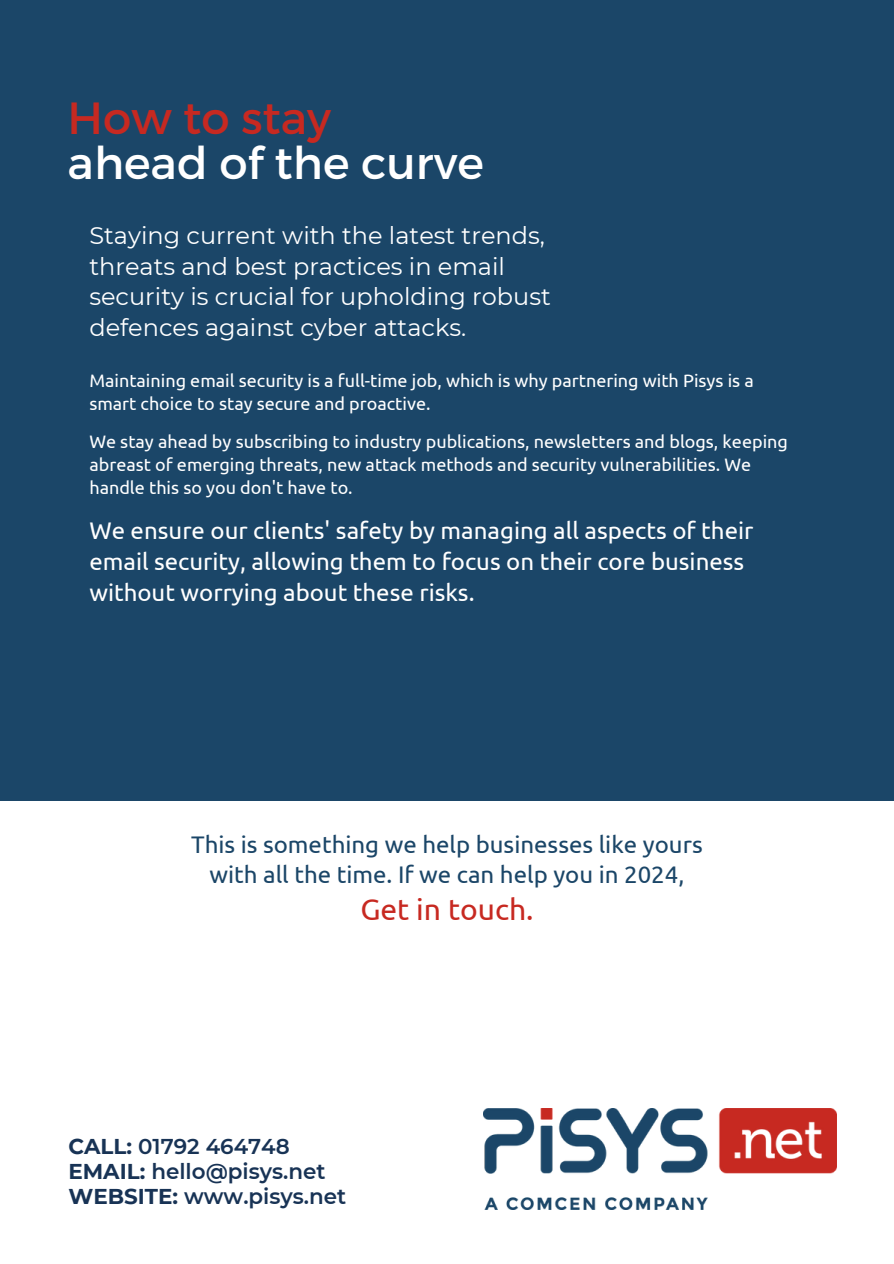
<style>
.page{position:relative;width:894px;height:1264px;background:#fff}
.page>*{position:absolute;margin:0;border:0;box-sizing:border-box;transform-origin:0 0}
.t1{font:45px/45px "Montserrat";color:#fff}
.t2{font:30px "Ubuntu";color:#c72921}
.t3{font:24px/31px "Ubuntu";color:#fff}
.t4{font:24px/30.3px "Montserrat";color:#fff}
.t5{font:24px/30.3px "Ubuntu";color:#1b4668;text-align:center}
.t6{font:600 21.45px/25px "Montserrat";color:#183355}
.t7{font:18px/23px "Ubuntu";color:#fff}
.s1{color:#c72921}
.s2{font-weight:700}
</style>
<div class="page">
<div style="left:0;top:0;width:893px;height:1263px;background:#1b4668"></div>
<div style="left:0;top:801px;width:893px;height:462px;background:#fff"></div>
<img style="left:483px;top:1108px;width:353px;height:101px">
<h2 class="t1" style="left:68px;top:93px;width:417px"><span class="s1">How to stay<br></span>ahead of the curve</h2>
<h1 class="t4" style="left:89px;top:221px;width:463px">Staying current with the latest trends, threats and best practices in email security is crucial for upholding robust defences against cyber attacks.</h1>
<p class="t7" style="left:89px;top:369px;width:665px">Maintaining email security is a full-time job, which is why partnering with Pisys is a smart choice to stay secure and proactive.</p>
<p class="t7" style="left:89px;top:430px;width:699px">We stay ahead by subscribing to industry publications, newsletters and blogs, keeping abreast of emerging threats, new attack methods and security vulnerabilities. We handle this so you don't have to.</p>
<h2 class="t3" style="left:89px;top:515px;width:665px">We ensure our clients' safety by managing all aspects of their email security, allowing them to focus on their core business without worrying about these risks.</h2>
<h3 class="t5" style="left:191px;top:828px;width:513px">This is something we help businesses like yours with all the time. If we can help you in 2024,</h3>
<h3 class="t2" style="left:360px;top:892px;width:175px">Get in touch.</h3>
<p class="t6" style="left:68px;top:1133px;width:279px"><span class="s2">CALL:</span> 01792 464748<br><span class="s2">EMAIL:</span> hello@pisys.net<br><span class="s2">WEBSITE:</span> www.pisys.net</p>
</div>
